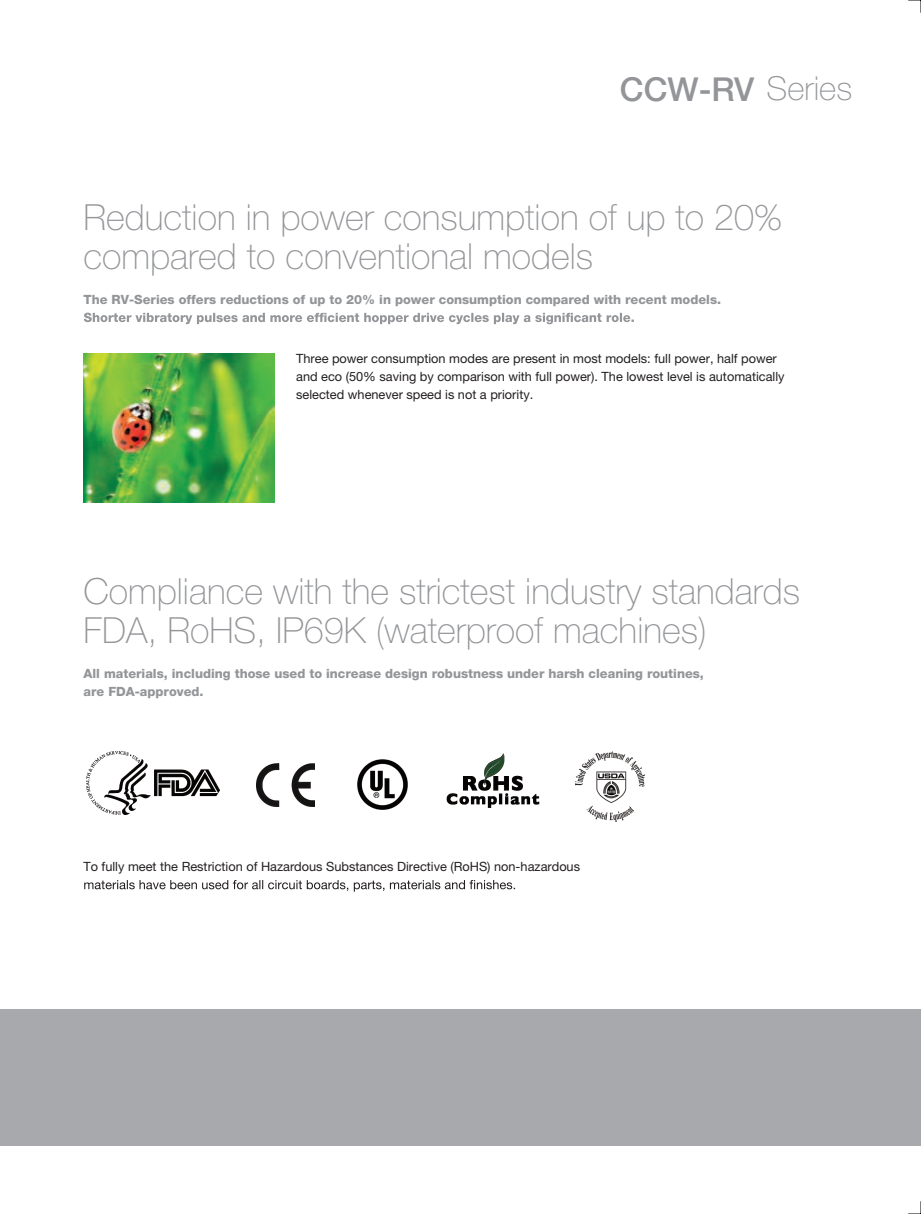
<style>
.page{position:relative;width:921px;height:1214px;background:#fff}
.page>*{position:absolute;margin:0;border:0;box-sizing:border-box;transform-origin:0 0}
.t1{font:100 36px/39px "Helvetica Neue LT Std";color:#939598}
.t2{font:500 33px "Helvetica Neue LT Std";color:#939598}
.t3{font:12.75px/18px "Helvetica Neue LT Std";color:#231f20}
.t4{font:800 12.75px/18px "Helvetica Neue LT Std";color:#939598}
.s1{font-weight:100}
</style>
<div class="page">
<div style="left:0;top:1009px;width:921px;height:136px;background:#a8a9ad"></div>
<svg style="left:84px;top:313px;width:550px;height:11px"></svg>
<img style="left:84px;top:353px;width:191px;height:149px">
<svg style="left:84px;top:880px;width:431px;height:11px"></svg>
<img style="left:87px;top:751px;width:133px;height:64px">
<img style="left:256px;top:764px;width:59px;height:42px">
<img style="left:357px;top:759px;width:51px;height:51px">
<img style="left:446px;top:753px;width:94px;height:55px">
<img style="left:575px;top:751px;width:69px;height:70px">
<svg style="left:908px;top:0;width:13px;height:13px"></svg>
<svg style="left:908px;top:1201px;width:13px;height:13px"></svg>
<h2 class="t2" style="left:620px;top:70px;width:234px">CCW-RV <span class="s1">Series</span></h2>
<h1 class="t1" style="left:84px;top:197px;width:700px">Reduction in power consumption of up to 20% compared to conventional models</h1>
<p class="t4" style="left:84px;top:290px;width:639px">The RV-Series offers reductions of up to 20% in power consumption compared with recent models.</p>
<p class="t3" style="left:296px;top:349px;width:490px">Three power consumption modes are present in most models: full power, half power and eco (50% saving by comparison with full power). The lowest level is automatically selected whenever speed is not a priority.</p>
<h1 class="t1" style="left:84px;top:572px;width:718px">Compliance with the strictest industry standards<br>FDA, RoHS, IP69K (waterproof machines)</h1>
<p class="t4" style="left:84px;top:664px;width:622px">All materials, including those used to increase design robustness under harsh cleaning routines, are FDA-approved.</p>
<p class="t3" style="left:83px;top:857px;width:498px">To fully meet the Restriction of Hazardous Substances Directive (RoHS) non-hazardous</p>
</div>
